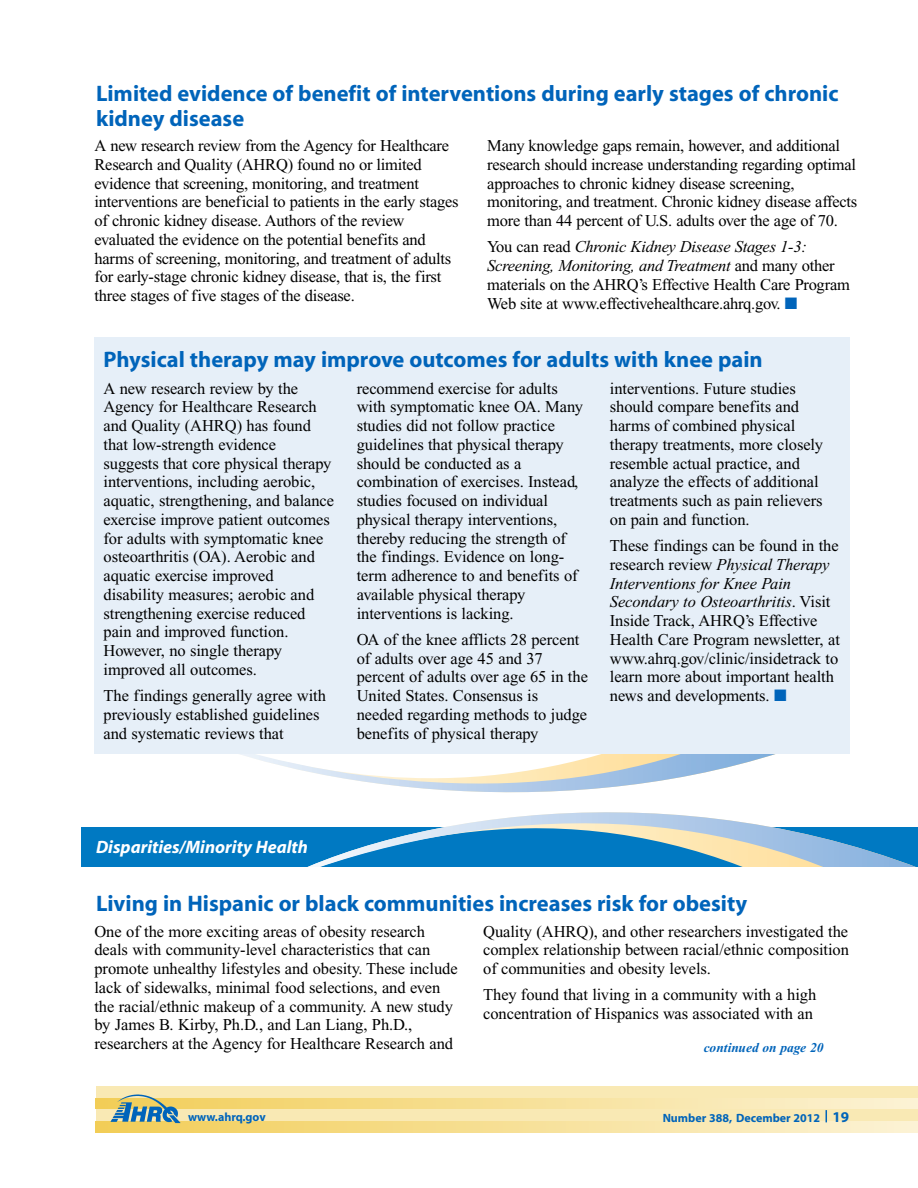
<style>
.page{position:relative;width:918px;height:1188px;background:#fff}
.page>*{position:absolute;margin:0;border:0;box-sizing:border-box;transform-origin:0 0}
.t1{font:700 22.5px/25.5px "Myriad";color:#0064ba}
.t2{font:italic 700 18px "Myriad";color:#fff}
.t3{font:16.5px/18.8px "Times New Roman";letter-spacing:-.005em;color:#000}
.t4{font:italic 700 13.5px "Times New Roman";color:#0064ba}
.t5{font:700 12px "Myriad";color:#0064ba}
.s1{font-style:italic}
.s2{color:#0064ba}
.s3{font-size:15px}
</style>
<div class="page">
<svg style="left:240px;top:754px;width:535px;height:39px"></svg>
<div style="left:96px;top:1087px;width:822px;height:45px;background:#f9e9b4"></div>
<svg style="left:96px;top:1099px;width:822px;height:10px"></svg>
<svg style="left:96px;top:1122px;width:822px;height:10px"></svg>
<svg style="left:826px;top:1110px;width:1px;height:12px"></svg>
<img style="left:108px;top:1094px;width:75px;height:30px">
<div style="left:81px;top:828px;width:837px;height:38px;background:#0079c2"></div>
<svg style="left:264px;top:812px;width:654px;height:54px"></svg>
<div style="left:94px;top:337px;width:756px;height:417px;background:#e6eff8"></div>
<h1 class="t1" style="left:96px;top:82px;width:744px">Limited evidence of benefit of interventions during early stages of chronic kidney disease</h1>
<p class="t3" style="left:94px;top:138px;width:366px">A new research review from the Agency for Healthcare Research and Quality (AHRQ) found no or limited evidence that screening, monitoring, and treatment interventions are beneficial to patients in the early stages of chronic kidney disease. Authors of the review evaluated the evidence on the potential benefits and harms of screening, monitoring, and treatment of adults for early-stage chronic kidney disease, that is, the first three stages of five stages of the disease.</p>
<p class="t3" style="left:487px;top:138px;width:372px">Many knowledge gaps remain, however, and additional research should increase understanding regarding optimal approaches to chronic kidney disease screening, monitoring, and treatment. Chronic kidney disease affects more than 44 percent of U.S. adults over the age of 70.</p>
<p class="t3" style="left:487px;top:239px;width:364px">You can read <span class="s1">Chronic Kidney Disease Stages 1-3:<br>Screening, Monitoring, and Treatment</span> and many other materials on the AHRQ’s Effective Health Care Program Web site at www.effectivehealthcare.ahrq.gov. <span class="s2">■</span></p>
<h1 class="t1" style="left:104px;top:349px;width:661px">Physical therapy may improve outcomes for adults with knee pain</h1>
<p class="t3" style="left:104px;top:380px;width:232px">A new research review by the<br>Agency for Healthcare Research and Quality (AHRQ) has found that low-strength evidence suggests that core physical therapy interventions, including aerobic, aquatic, strengthening, and balance exercise improve patient outcomes for adults with symptomatic knee osteoarthritis (OA). Aerobic and aquatic exercise improved disability measures; aerobic and strengthening exercise reduced pain and improved function.<br>However, no single therapy improved all outcomes.</p>
<p class="t3" style="left:104px;top:688px;width:224px">The findings generally agree with previously established guidelines and systematic reviews that</p>
<p class="t3" style="left:357px;top:380px;width:228px">recommend exercise for adults with symptomatic knee OA. Many studies did not follow practice guidelines that physical therapy should be conducted as a combination of exercises. Instead, studies focused on individual physical therapy interventions, thereby reducing the strength of the findings. Evidence on long&shy;term adherence to and benefits of available physical therapy interventions is lacking.</p>
<p class="t3" style="left:357px;top:632px;width:233px">OA of the knee afflicts 28 percent of adults over age 45 and 37 percent of adults over age 65 in the<br>United States. Consensus is needed regarding methods to judge benefits of physical therapy</p>
<p class="t3" style="left:610px;top:380px;width:215px">interventions. Future studies should compare benefits and harms of combined physical therapy treatments, more closely resemble actual practice, and analyze the effects of additional treatments such as pain relievers on pain and function.</p>
<p class="t3" style="left:610px;top:538px;width:232px">These findings can be found in the research review <span class="s1">Physical Therapy Interventions for Knee Pain Secondary to Osteoarthritis</span>. Visit Inside Track, AHRQ’s Effective Health Care Program newsletter, at www.ahrq.gov/clinic/insidetrack to learn more about important health news and developments. <span class="s2">■</span></p>
<p class="t2" style="left:96px;top:840px;width:213px">Disparities/Minority Health</p>
<h1 class="t1" style="left:96px;top:893px;width:653px">Living in Hispanic or black communities increases risk for obesity</h1>
<p class="t3" style="left:94px;top:923px;width:365px">One of the more exciting areas of obesity research deals with community-level characteristics that can promote unhealthy lifestyles and obesity. These include lack of sidewalks, minimal food selections, and even the racial/ethnic makeup of a community. A new study by James B. Kirby, Ph.D., and Lan Liang, Ph.D., researchers at the Agency for Healthcare Research and</p>
<p class="t3" style="left:483px;top:923px;width:367px;text-align:justify">Quality (AHRQ), and other researchers investigated the complex relationship between racial/ethnic composition of communities and obesity levels.</p>
<p class="t3" style="left:483px;top:987px;width:335px">They found that living in a community with a high concentration of Hispanics was associated with an</p>
<p class="t4" style="left:704px;top:1043px;width:121px">continued on page 20</p>
<p class="t5" style="left:188px;top:1113px;width:79px">www.ahrq.gov</p>
<p class="t5" style="left:663px;top:1114px;width:188px">Number 388, December 2012 <span class="s3">19</span></p>
</div>
